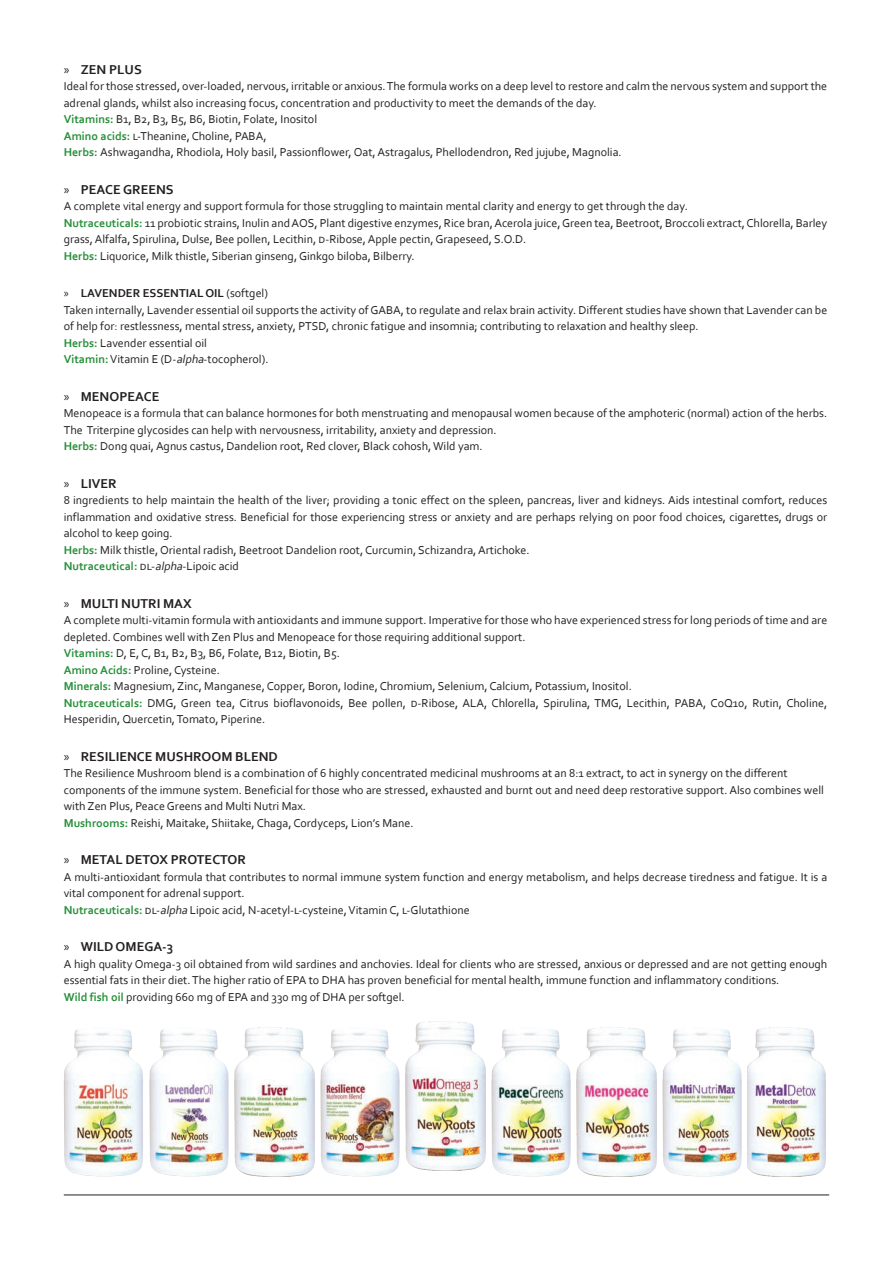
<style>
.page{position:relative;width:893px;height:1263px;background:#fff}
.page>*{position:absolute;margin:0;border:0;box-sizing:border-box;transform-origin:0 0}
.t1{font:700 13.5px "Corbel";color:#231f20}
.TEXTO_GENERAL_CORBEL{font:12px/16.5px "Corbel";color:#231f20}
.TEXTO_GENERAL_CORBEL-2{font:700 12px "Corbel";color:#269039}
.t2{font:700 12px "Corbel";color:#231f20}
.s1{font-family:"Myriad Pro";font-weight:400}
.s2{font-weight:700;color:#269039}
.s3{font-weight:400}
.s4{font-style:italic}
.s5{font-weight:400;color:#231f20}
.s6{font-weight:400;font-style:italic;color:#231f20}
</style>
<div class="page">
<img style="left:64px;top:1029px;width:79px;height:147px">
<img style="left:491px;top:1029px;width:80px;height:147px">
<img style="left:149px;top:1029px;width:80px;height:147px">
<img style="left:577px;top:1027px;width:79px;height:149px">
<img style="left:235px;top:1027px;width:79px;height:149px">
<img style="left:662px;top:1029px;width:80px;height:147px">
<img style="left:320px;top:1029px;width:80px;height:147px">
<img style="left:406px;top:1022px;width:79px;height:149px">
<img style="left:748px;top:1027px;width:77px;height:149px">
<hr style="left:64px;top:1195px;width:765px;height:1px;background:#231f20">
<p class="t1" style="left:64px;top:61px;width:80px"><span class="s1">»</span> ZEN PLUS</p>
<p class="TEXTO_GENERAL_CORBEL" style="left:64px;top:78px;width:765px">Ideal for those stressed, over-loaded, nervous, irritable or anxious. The formula works on a deep level to restore and calm the nervous system and support the adrenal glands, whilst also increasing focus, concentration and productivity to meet the demands of the day.</p>
<p class="TEXTO_GENERAL_CORBEL" style="left:64px;top:111px;width:255px"><span class="s2">Vitamins:</span> B1, B2, B3, B5, B6, Biotin, Folate, Inositol</p>
<p class="TEXTO_GENERAL_CORBEL" style="left:64px;top:127px;width:204px"><span class="s2">Amino acids:</span> l-Theanine, Choline, PABA,</p>
<p class="TEXTO_GENERAL_CORBEL" style="left:64px;top:144px;width:559px"><span class="s2">Herbs:</span> Ashwagandha, Rhodiola, Holy basil, Passionflower, Oat, Astragalus, Phellodendron, Red jujube, Magnolia.</p>
<p class="t1" style="left:64px;top:181px;width:111px"><span class="s1">»</span> PEACE GREENS</p>
<p class="TEXTO_GENERAL_CORBEL" style="left:64px;top:198px;width:626px">A complete vital energy and support formula for those struggling to maintain mental clarity and energy to get through the day.</p>
<p class="TEXTO_GENERAL_CORBEL" style="left:64px;top:214px;width:765px"><span class="s2">Nutraceuticals:</span> 11 probiotic strains, Inulin and AOS, Plant digestive enzymes, Rice bran, Acerola juice, Green tea, Beetroot, Broccoli extract, Chlorella, Barley grass, Alfalfa, Spirulina, Dulse, Bee pollen, Lecithin, d-Ribose, Apple pectin, Grapeseed, S.O.D.</p>
<p class="TEXTO_GENERAL_CORBEL" style="left:64px;top:247px;width:352px"><span class="s2">Herbs:</span> Liquorice, Milk thistle, Siberian ginseng, Ginkgo biloba, Bilberry.</p>
<p class="t2" style="left:64px;top:286px;width:206px"><span class="s1">»</span> LAVENDER ESSENTIAL OIL <span class="s3">(softgel)</span></p>
<p class="TEXTO_GENERAL_CORBEL" style="left:64px;top:301px;width:765px">Taken internally, Lavender essential oil supports the activity of GABA, to regulate and relax brain activity. Different studies have shown that Lavender can be of help for: restlessness, mental stress, anxiety, PTSD, chronic fatigue and insomnia; contributing to relaxation and healthy sleep.</p>
<p class="TEXTO_GENERAL_CORBEL" style="left:64px;top:334px;width:145px"><span class="s2">Herbs:</span> Lavender essential oil</p>
<p class="TEXTO_GENERAL_CORBEL" style="left:64px;top:351px;width:206px"><span class="s2">Vitamin:</span> Vitamin E (D-<span class="s4">alpha</span>-tocopherol).</p>
<p class="t1" style="left:64px;top:388px;width:97px"><span class="s1">»</span> MENOPEACE</p>
<p class="TEXTO_GENERAL_CORBEL" style="left:64px;top:405px;width:765px">Menopeace is a formula that can balance hormones for both menstruating and menopausal women because of the amphoteric (normal) action of the herbs.<br>The Triterpine glycosides can help with nervousness, irritability, anxiety and depression.</p>
<p class="TEXTO_GENERAL_CORBEL" style="left:64px;top:438px;width:420px"><span class="s2">Herbs:</span> Dong quai, Agnus castus, Dandelion root, Red clover, Black cohosh, Wild yam.</p>
<p class="t1" style="left:64px;top:475px;width:54px"><span class="s1">»</span> LIVER</p>
<p class="TEXTO_GENERAL_CORBEL" style="left:64px;top:492px;width:765px;text-align:justify">8 ingredients to help maintain the health of the liver; providing a tonic effect on the spleen, pancreas, liver and kidneys. Aids intestinal comfort, reduces inflammation and oxidative stress. Beneficial for those experiencing stress or anxiety and are perhaps relying on poor food choices, cigarettes, drugs or alcohol to keep going.</p>
<p class="TEXTO_GENERAL_CORBEL" style="left:64px;top:541px;width:467px"><span class="s2">Herbs:</span> Milk thistle, Oriental radish, Beetroot Dandelion root, Curcumin, Schizandra, Artichoke.</p>
<p class="TEXTO_GENERAL_CORBEL-2" style="left:64px;top:559px;width:177px">Nutraceutical: <span class="s5">dl-</span><span class="s6">alpha</span><span class="s5">-Lipoic acid</span></p>
<p class="t1" style="left:64px;top:595px;width:129px"><span class="s1">»</span> MULTI NUTRI MAX</p>
<p class="TEXTO_GENERAL_CORBEL" style="left:64px;top:612px;width:765px">A complete multi-vitamin formula with antioxidants and immune support. Imperative for those who have experienced stress for long periods of time and are depleted. Combines well with Zen Plus and Menopeace for those requiring additional support.</p>
<p class="TEXTO_GENERAL_CORBEL" style="left:64px;top:645px;width:278px"><span class="s2">Vitamins:</span> D, E, C, B1, B2, B3, B6, Folate, B12, Biotin, B5.</p>
<p class="TEXTO_GENERAL_CORBEL" style="left:64px;top:661px;width:158px"><span class="s2">Amino Acids:</span> Proline, Cysteine.</p>
<p class="TEXTO_GENERAL_CORBEL" style="left:64px;top:678px;width:570px"><span class="s2">Minerals:</span> Magnesium, Zinc, Manganese, Copper, Boron, Iodine, Chromium, Selenium, Calcium, Potassium, Inositol.</p>
<p class="TEXTO_GENERAL_CORBEL" style="left:64px;top:694px;width:765px"><span class="s2">Nutraceuticals:</span> DMG, Green tea, Citrus bioflavonoids, Bee pollen, d-Ribose, ALA, Chlorella, Spirulina, TMG, Lecithin, PABA, CoQ10, Rutin, Choline,<br>Hesperidin, Quercetin, Tomato, Piperine.</p>
<p class="t1" style="left:64px;top:748px;width:216px"><span class="s1">»</span> RESILIENCE MUSHROOM BLEND</p>
<p class="TEXTO_GENERAL_CORBEL" style="left:64px;top:765px;width:762px">The Resilience Mushroom blend is a combination of 6 highly concentrated medicinal mushrooms at an 8:1 extract, to act in synergy on the different components of the immune system. Beneficial for those who are stressed, exhausted and burnt out and need deep restorative support. Also combines well with Zen Plus, Peace Greens and Multi Nutri Max.</p>
<p class="TEXTO_GENERAL_CORBEL" style="left:64px;top:814px;width:351px"><span class="s2">Mushrooms:</span> Reishi, Maitake, Shiitake, Chaga, Cordyceps, Lion’s Mane.</p>
<p class="t1" style="left:64px;top:851px;width:184px"><span class="s1">»</span> METAL DETOX PROTECTOR</p>
<p class="TEXTO_GENERAL_CORBEL" style="left:64px;top:868px;width:765px">A multi-antioxidant formula that contributes to normal immune system function and energy metabolism, and helps decrease tiredness and fatigue. It is a vital component for adrenal support.</p>
<p class="TEXTO_GENERAL_CORBEL" style="left:64px;top:901px;width:407px"><span class="s2">Nutraceuticals:</span> dl-<span class="s4">alpha</span> Lipoic acid, N-acetyl-l-cysteine, Vitamin C, l-Glutathione</p>
<p class="t1" style="left:64px;top:938px;width:111px"><span class="s1">»</span> WILD OMEGA-3</p>
<p class="TEXTO_GENERAL_CORBEL" style="left:64px;top:955px;width:765px">A high quality Omega-3 oil obtained from wild sardines and anchovies. Ideal for clients who are stressed, anxious or depressed and are not getting enough essential fats in their diet. The higher ratio of EPA to DHA has proven beneficial for mental health, immune function and inflammatory conditions.</p>
<p class="TEXTO_GENERAL_CORBEL" style="left:64px;top:988px;width:342px"><span class="s2">Wild fish oil</span> providing 660 mg of EPA and 330 mg of DHA per softgel.</p>
</div>
